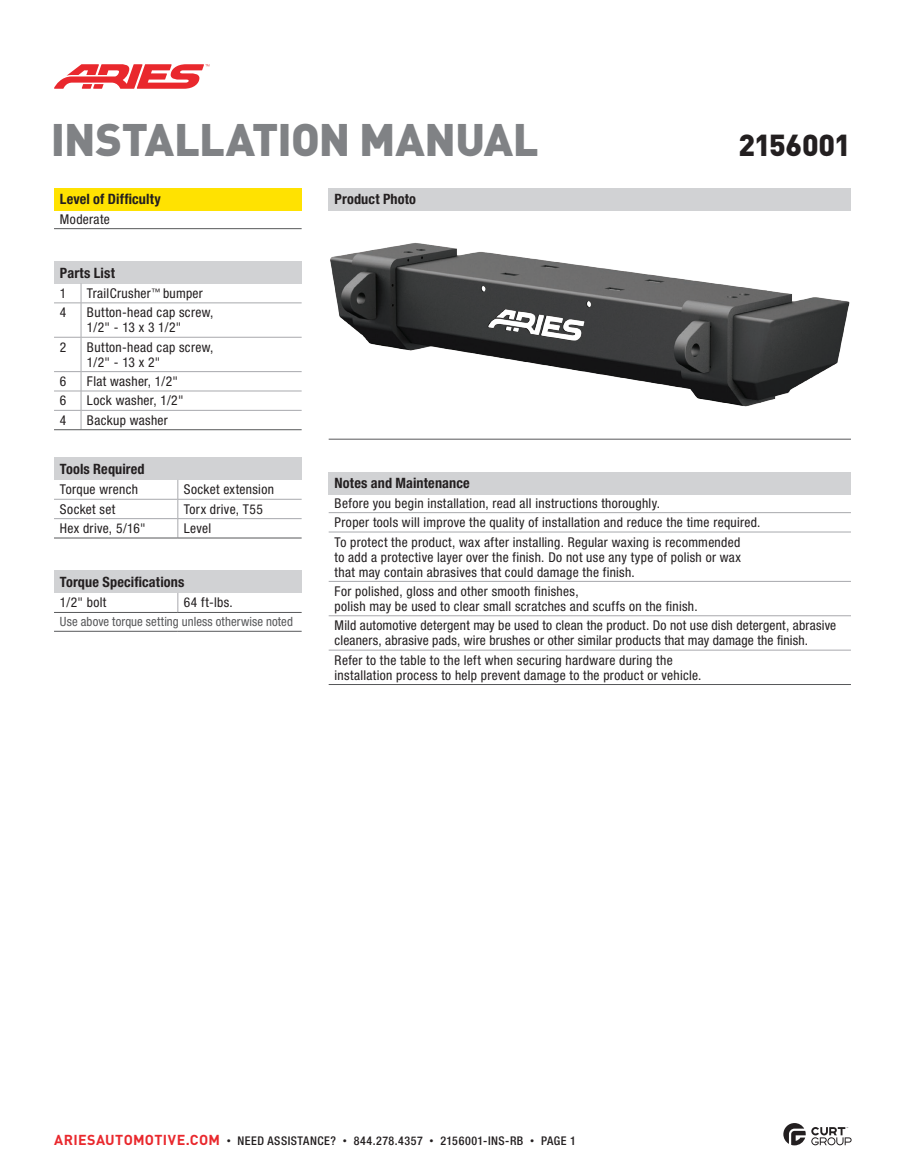
<style>
.page{position:relative;width:905px;height:1175px;background:#fff}
.page>*{position:absolute;margin:0;border:0;box-sizing:border-box;transform-origin:0 0}
.t1{font:900 45px "DINOT";letter-spacing:-.02em;color:#808285}
.t2{font:900 30px "DINOT";letter-spacing:-.02em;color:#231f20}
.t3{font:700 condensed 14.25px "Helvetica Neue LT Std";letter-spacing:.01em;color:#231f20}
.t4{font:condensed 13.5px/15px "Helvetica Neue LT Std";letter-spacing:.025em;color:#231f20}
.t5{font:condensed 12.75px "Helvetica Neue LT Std";letter-spacing:.01em;color:#57585a}
.t6{font:500 condensed 12px "Helvetica Neue LT Std";letter-spacing:.04em;color:#231f20}
.s1{font-family:"DINOT";font-weight:700;font-stretch:normal;font-size:14.25px;color:#e9282d}
.s2{font-family:"DINOT";font-weight:400;font-stretch:normal;font-size:9px}
</style>
<div class="page">
<svg style="left:54px;top:64px;width:155px;height:25px"></svg>
<svg style="left:783px;top:1123px;width:68px;height:22px"></svg>
<div style="left:54px;top:261px;width:248px;height:22px;background:#d1d2d4"></div>
<svg style="left:54px;top:283px;width:28px;height:20px"></svg>
<hr style="left:81px;top:302px;width:221px;height:1px;background:#a8a9ad">
<hr style="left:81px;top:303px;width:1px;height:34px;background:#a8a9ad">
<svg style="left:54px;top:337px;width:27px;height:1px"></svg>
<hr style="left:81px;top:337px;width:221px;height:1px;background:#a8a9ad">
<hr style="left:81px;top:337px;width:1px;height:34px;background:#a8a9ad">
<hr style="left:81px;top:371px;width:221px;height:1px;background:#a8a9ad">
<hr style="left:81px;top:391px;width:221px;height:1px;background:#a8a9ad">
<hr style="left:81px;top:410px;width:221px;height:1px;background:#a8a9ad">
<svg style="left:54px;top:371px;width:28px;height:59px"></svg>
<hr style="left:81px;top:429px;width:221px;height:1px;background:#57585a">
<div style="left:54px;top:571px;width:248px;height:22px;background:#d1d2d4"></div>
<svg style="left:177px;top:593px;width:1px;height:19px"></svg>
<hr style="left:54px;top:612px;width:124px;height:1px;background:#57585a">
<hr style="left:178px;top:612px;width:124px;height:1px;background:#57585a">
<hr style="left:54px;top:631px;width:124px;height:1px;background:#57585a">
<hr style="left:178px;top:631px;width:124px;height:1px;background:#57585a">
<div style="left:54px;top:458px;width:247px;height:22px;background:#d1d2d4"></div>
<hr style="left:54px;top:499px;width:124px;height:1px;background:#a8a9ad">
<hr style="left:178px;top:499px;width:123px;height:1px;background:#a8a9ad">
<svg style="left:177px;top:480px;width:1px;height:57px"></svg>
<hr style="left:54px;top:518px;width:124px;height:1px;background:#a8a9ad">
<hr style="left:178px;top:518px;width:123px;height:1px;background:#a8a9ad">
<hr style="left:54px;top:537px;width:124px;height:1px;background:#57585a">
<hr style="left:178px;top:537px;width:123px;height:1px;background:#57585a">
<div style="left:54px;top:188px;width:248px;height:22px;background:#ffe201"></div>
<hr style="left:54px;top:228px;width:248px;height:1px;background:#57585a">
<div style="left:328px;top:472px;width:522px;height:22px;background:#d1d2d4"></div>
<hr style="left:328px;top:512px;width:522px;height:1px;background:#a8a9ad">
<hr style="left:328px;top:532px;width:522px;height:1px;background:#a8a9ad">
<hr style="left:328px;top:581px;width:522px;height:1px;background:#a8a9ad">
<hr style="left:328px;top:615px;width:522px;height:1px;background:#a8a9ad">
<hr style="left:328px;top:650px;width:522px;height:1px;background:#a8a9ad">
<hr style="left:328px;top:684px;width:522px;height:1px;background:#57585a">
<div style="left:328px;top:188px;width:522px;height:22px;background:#d1d2d4"></div>
<hr style="left:328px;top:439px;width:522px;height:1px;background:#57585a">
<img style="left:330px;top:243px;width:520px;height:164px">
<h1 class="t1" style="left:51px;top:103px;width:489px">INSTALLATION MANUAL</h1>
<h2 class="t2" style="left:738px;top:121px;width:114px">2156001</h2>
<p class="t3" style="left:60px;top:190px;width:102px">Level of Difficulty</p>
<p class="t4" style="left:60px;top:211px;width:51px">Moderate</p>
<p class="t3" style="left:60px;top:264px;width:56px">Parts List</p>
<p class="t4" style="left:60px;top:286px;width:8px">1</p>
<p class="t4" style="left:87px;top:286px;width:117px">TrailCrusher<sup>™</sup> bumper</p>
<p class="t4" style="left:60px;top:305px;width:8px">4</p>
<p class="t4" style="left:87px;top:305px;width:128px">Button-head cap screw,<br>1/2" - 13 x 3 1/2"</p>
<p class="t4" style="left:60px;top:339px;width:8px">2</p>
<p class="t4" style="left:87px;top:339px;width:128px">Button-head cap screw,<br>1/2" - 13 x 2"</p>
<p class="t4" style="left:60px;top:374px;width:8px">6</p>
<p class="t4" style="left:87px;top:374px;width:93px">Flat washer, 1/2"</p>
<p class="t4" style="left:60px;top:393px;width:8px">6</p>
<p class="t4" style="left:87px;top:393px;width:98px">Lock washer, 1/2"</p>
<p class="t4" style="left:60px;top:412px;width:8px">4</p>
<p class="t4" style="left:87px;top:412px;width:82px">Backup washer</p>
<p class="t3" style="left:60px;top:460px;width:86px">Tools Required</p>
<p class="t4" style="left:60px;top:482px;width:80px">Torque wrench</p>
<p class="t4" style="left:184px;top:482px;width:92px">Socket extension</p>
<p class="t4" style="left:60px;top:501px;width:57px">Socket set</p>
<p class="t4" style="left:184px;top:501px;width:81px">Torx drive, T55</p>
<p class="t4" style="left:60px;top:521px;width:87px">Hex drive, 5/16"</p>
<p class="t4" style="left:184px;top:521px;width:29px">Level</p>
<p class="t3" style="left:60px;top:573px;width:126px">Torque Specifications</p>
<p class="t4" style="left:60px;top:595px;width:48px">1/2" bolt</p>
<p class="t4" style="left:184px;top:595px;width:51px">64 ft-lbs.</p>
<p class="t5" style="left:60px;top:614px;width:234px">Use above torque setting unless otherwise noted</p>
<p class="t3" style="left:334px;top:190px;width:83px">Product Photo</p>
<p class="t3" style="left:334px;top:474px;width:137px">Notes and Maintenance</p>
<p class="t4" style="left:334px;top:493px;width:427px;line-height:19.4px">Before you begin installation, read all instructions thoroughly.<br>Proper tools will improve the quality of installation and reduce the time required.<br>To protect the product, wax after installing. Regular waxing is recommended</p>
<p class="t4" style="left:334px;top:549px;width:408px">to add a protective layer over the finish. Do not use any type of polish or wax that may contain abrasives that could damage the finish.</p>
<p class="t4" style="left:334px;top:583px;width:364px">For polished, gloss and other smooth finishes,<br>polish may be used to clear small scratches and scuffs on the finish.</p>
<p class="t4" style="left:334px;top:618px;width:503px">Mild automotive detergent may be used to clean the product. Do not use dish detergent, abrasive cleaners, abrasive pads, wire brushes or other similar products that may damage the finish.</p>
<p class="t4" style="left:334px;top:652px;width:368px">Refer to the table to the left when securing hardware during the installation process to help prevent damage to the product or vehicle.</p>
<p class="t6" style="left:54px;top:1133px;width:523px"><span class="s1">ARIESAUTOMOTIVE.COM</span> <span class="s2">•</span> NEED ASSISTANCE? <span class="s2">•</span> 844.278.4357 <span class="s2">•</span> 2156001-INS-RB <span class="s2">•</span> PAGE 1</p>
</div>
